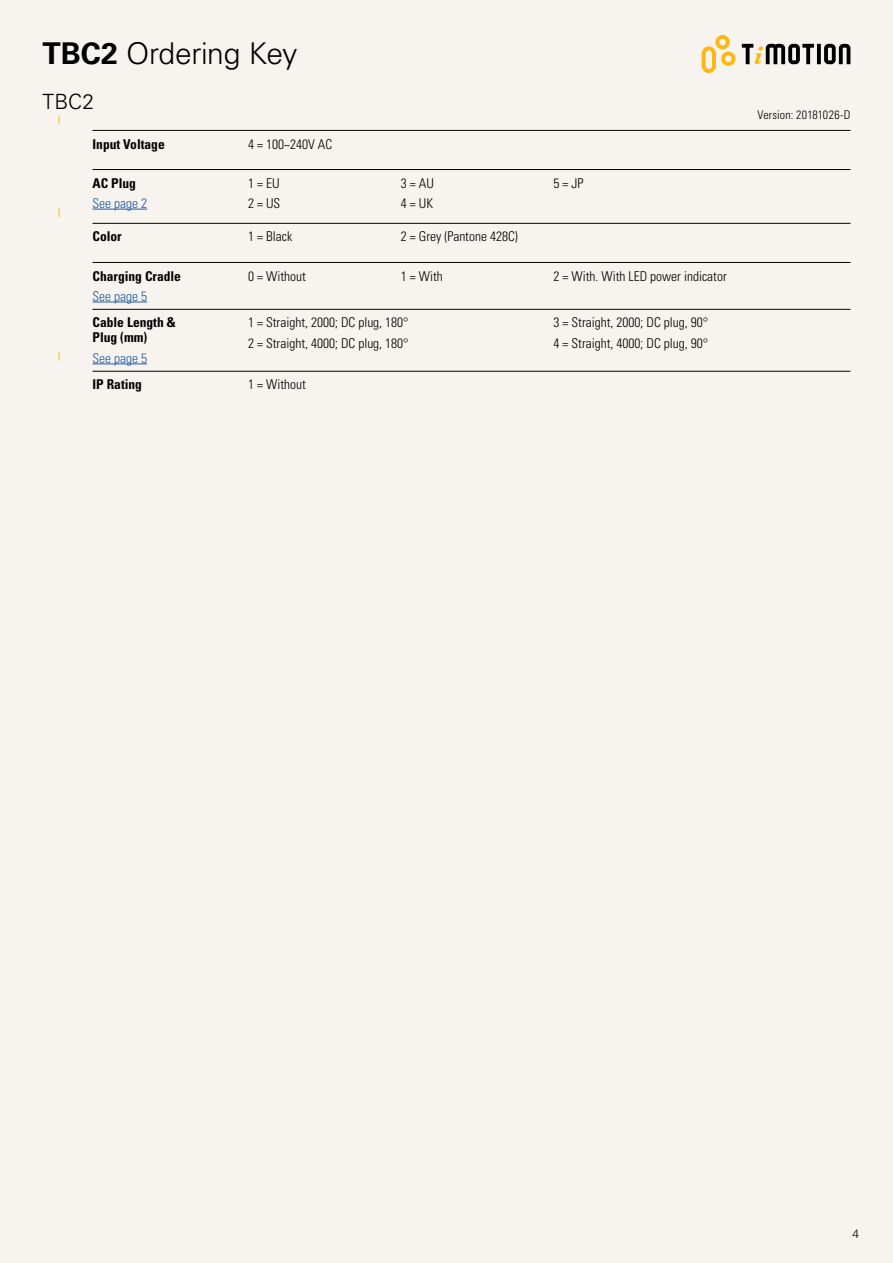
<style>
.page{position:relative;width:893px;height:1263px;background:#f7f3ef}
.page>*{position:absolute;margin:0;border:0;box-sizing:border-box;transform-origin:0 0}
.t1{font:300 30px "Univers LT Std";letter-spacing:-.015em;color:#000}
.t2{font:300 21px "Univers LT Std";color:#000}
.t3{font:300 condensed 13.5px/20.1px "Univers LT Std";color:#000}
.t4{font:700 condensed 13.5px/15px "Univers LT Std";color:#000}
.t5{font:300 condensed 13.5px "Univers LT Std";color:#205d9e}
.t6{font:300 condensed 12px "Univers LT Std";letter-spacing:.01em;color:#000}
.t7{font:300 12px "Univers LT Std";color:#000}
.s1{font-weight:700}
</style>
<div class="page">
<svg style="left:702px;top:35px;width:33px;height:38px"></svg>
<svg style="left:817px;top:44px;width:4px;height:20px"></svg>
<svg style="left:824px;top:44px;width:26px;height:20px"></svg>
<svg style="left:742px;top:44px;width:72px;height:20px"></svg>
<hr style="left:92px;top:209px;width:55px;height:1px;background:#205d9e">
<hr style="left:92px;top:169px;width:758px;height:1px;background:#000">
<hr style="left:92px;top:364px;width:55px;height:1px;background:#205d9e">
<hr style="left:92px;top:130px;width:758px;height:1px;background:#000">
<hr style="left:92px;top:309px;width:758px;height:1px;background:#000">
<hr style="left:92px;top:223px;width:758px;height:1px;background:#000">
<hr style="left:92px;top:371px;width:758px;height:1px;background:#000">
<hr style="left:92px;top:302px;width:55px;height:1px;background:#205d9e">
<hr style="left:92px;top:262px;width:758px;height:1px;background:#000">
<h1 class="t1" style="left:43px;top:36px;width:256px"><span class="s1">TBC2</span> Ordering Key</h1>
<h2 class="t2" style="left:43px;top:89px;width:53px">TBC2</h2>
<p class="t4" style="left:93px;top:136px;width:74px">Input Voltage</p>
<p class="t4" style="left:92px;top:175px;width:45px">AC Plug</p>
<p class="t5" style="left:92px;top:195px;width:56px">See page 2</p>
<p class="t3" style="left:248px;top:134px;width:85px">4 = 100~240V AC</p>
<p class="t3" style="left:248px;top:173px;width:34px">1 = EU<br>2 = US</p>
<p class="t3" style="left:401px;top:173px;width:34px">3 = AU<br>4 = UK</p>
<p class="t3" style="left:554px;top:173px;width:31px">5 = JP</p>
<p class="t4" style="left:92px;top:229px;width:31px">Color</p>
<p class="t3" style="left:248px;top:227px;width:46px">1 = Black</p>
<p class="t3" style="left:401px;top:227px;width:118px">2 = Grey (Pantone 428C)</p>
<p class="t4" style="left:92px;top:268px;width:90px">Charging Cradle</p>
<p class="t5" style="left:92px;top:288px;width:56px">See page 5</p>
<p class="t4" style="left:92px;top:315px;width:85px">Cable Length &amp;<br>Plug (mm)</p>
<p class="t5" style="left:92px;top:350px;width:56px">See page 5</p>
<p class="t3" style="left:248px;top:266px;width:59px">0 = Without</p>
<p class="t3" style="left:401px;top:266px;width:43px">1 = With</p>
<p class="t3" style="left:554px;top:266px;width:175px">2 = With. With LED power indicator</p>
<p class="t3" style="left:248px;top:313px;width:162px">1 = Straight, 2000; DC plug, 180°<br>2 = Straight, 4000; DC plug, 180°</p>
<p class="t3" style="left:554px;top:313px;width:156px">3 = Straight, 2000; DC plug, 90°<br>4 = Straight, 4000; DC plug, 90°</p>
<p class="t4" style="left:92px;top:377px;width:51px">IP Rating</p>
<p class="t3" style="left:248px;top:374px;width:59px">1 = Without</p>
<p class="t6" style="left:757px;top:108px;width:95px">Version: 20181026-D</p>
<p class="t7" style="left:852px;top:1226px;width:8px">4</p>
</div>
